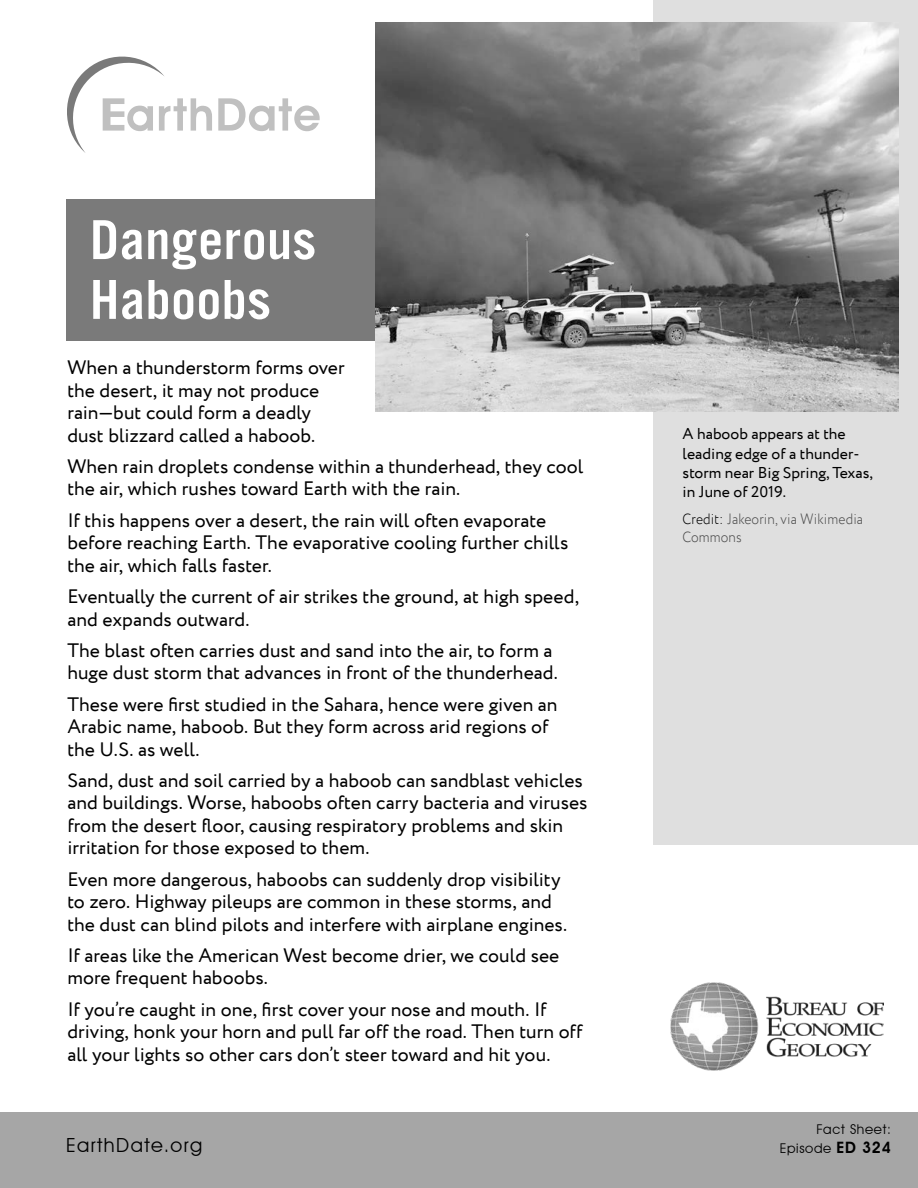
<style>
.page{position:relative;width:918px;height:1188px;background:#fff}
.page>*{position:absolute;margin:0;border:0;box-sizing:border-box;transform-origin:0 0}
.t1{font:58.35px/59.8px "Alternate Got No 3 D";letter-spacing:.01em;color:#fff;scale:1.1 1}
.t2{font:19.5px/22.4px "Circe";color:#000}
.t3{font:19.5px "Avant Garde IT Cby BT";letter-spacing:.075em;color:#000}
.t4{font:15.75px/19.5px "Circe";color:#000}
.t5{font:300 15px/18px "Circe";letter-spacing:.01em;color:#4b4b4b;scale:.9 1}
.t6{font:13.5px/18.9px "Avant Garde IT Cby BT";letter-spacing:.05em;color:#000;text-align:right}
.s1{color:#000}
.s2{font-weight:600;font-size:15.75px}
</style>
<div class="page">
<div style="left:66px;top:199px;width:833px;height:142px;background:#7a7a7a"></div>
<div style="left:653px;top:0;width:265px;height:845px;background:#dfdfdf"></div>
<svg style="left:67px;top:56px;width:145px;height:97px"></svg>
<svg style="left:218px;top:98px;width:102px;height:33px"></svg>
<img style="left:671px;top:983px;width:213px;height:88px">
<div style="left:0;top:1112px;width:918px;height:76px;background:#a6a6a6"></div>
<img style="left:375px;top:22px;width:523px;height:389px">
<h1 class="t1" style="left:90px;top:210px;width:207px">Dangerous<br>Haboobs</h1>
<p class="t2" style="left:67px;top:357px;width:279px">When a thunderstorm forms over the desert, it may not produce rain—but could form a deadly dust blizzard called a haboob.</p>
<p class="t2" style="left:67px;top:456px;width:518px">When rain droplets condense within a thunderhead, they cool the air, which rushes toward Earth with the rain.</p>
<p class="t2" style="left:67px;top:510px;width:503px">If this happens over a desert, the rain will often evaporate before reaching Earth. The evaporative cooling further chills the air, which falls faster.</p>
<p class="t2" style="left:67px;top:586px;width:513px">Eventually the current of air strikes the ground, at high speed, and expands outward.</p>
<p class="t2" style="left:67px;top:640px;width:492px">The blast often carries dust and sand into the air, to form a huge dust storm that advances in front of the thunderhead.</p>
<p class="t2" style="left:67px;top:694px;width:492px">These were first studied in the Sahara, hence were given an<br>Arabic name, haboob. But they form across arid regions of the U.S. as well.</p>
<p class="t2" style="left:67px;top:770px;width:522px">Sand, dust and soil carried by a haboob can sandblast vehicles and buildings. Worse, haboobs often carry bacteria and viruses from the desert floor, causing respiratory problems and skin irritation for those exposed to them.</p>
<p class="t2" style="left:67px;top:869px;width:501px">Even more dangerous, haboobs can suddenly drop visibility to zero. Highway pileups are common in these storms, and the dust can blind pilots and interfere with airplane engines.</p>
<p class="t2" style="left:67px;top:945px;width:494px">If areas like the American West become drier, we could see more frequent haboobs.</p>
<p class="t2" style="left:67px;top:999px;width:517px">If you’re caught in one, first cover your nose and mouth. If driving, honk your horn and pull far off the road. Then turn off all your lights so other cars don’t steer toward and hit you.</p>
<p class="t3" style="left:66px;top:1134px;width:138px">EarthDate.org</p>
<p class="t4" style="left:683px;top:425px;width:192px">A haboob appears at the leading edge of a thunder&shy;storm near Big Spring, Texas, in June of 2019.</p>
<p class="t5" style="left:683px;top:511px;width:202px"><span class="s1">Credit:</span> Jakeorin, via Wikimedia<br>Commons</p>
<p class="t6" style="left:780px;top:1120px;width:113px">Fact Sheet:<br>Episode <span class="s2">ED 324</span></p>
</div>
